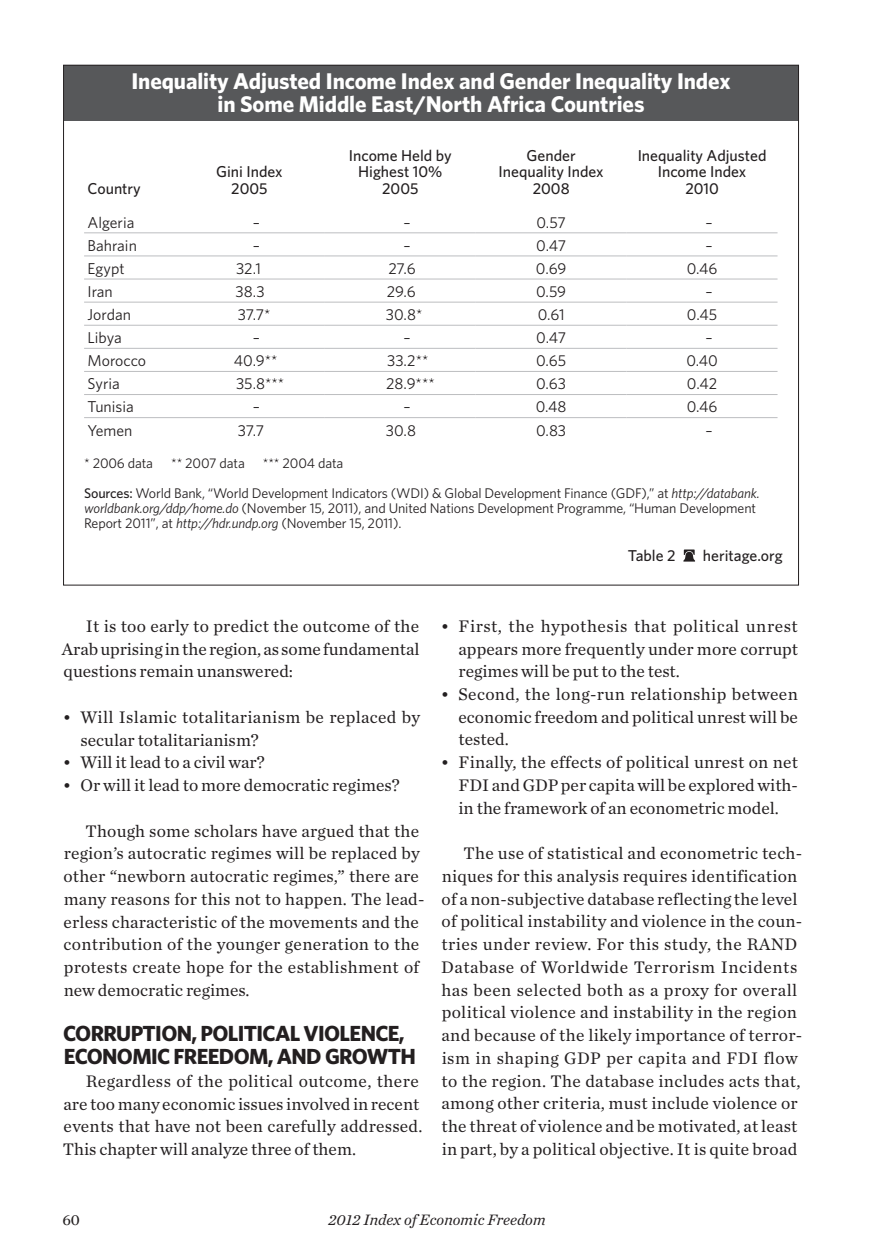
<style>
.page{position:relative;width:882px;height:1260px;background:#fff}
.page>*{position:absolute;margin:0;border:0;box-sizing:border-box;transform-origin:0 0}
.t1{font:700 22.75px/23.6px "Whitney";letter-spacing:-.005em;color:#fff;text-align:center}
.t2{font:700 21.88px/22.8px "Whitney";letter-spacing:-.03em;color:#231f20}
.t3{font:17.5px/22.8px "Chronicle Text G1";letter-spacing:.01em;color:#231f20;text-align:justify}
.t4{font:15.75px "Whitney";color:#231f20}
.t5{font:500 15.75px/16.6px "Whitney";color:#231f20;text-align:center}
.t6{font:italic 15.75px "Chronicle Text G1";color:#231f20}
.t7{font:15.75px "Chronicle Text G1";color:#231f20}
.t8{font:14px/29.8px "Whitney";letter-spacing:-.01em;color:#231f20}
.s1{font-weight:500}
.s2{font-style:italic}
</style>
<div class="page">
<div style="left:64px;top:65px;width:735px;height:56px;background:#57585a"></div>
<svg style="left:683px;top:550px;width:12px;height:12px"></svg>
<hr style="left:84px;top:232px;width:90px;height:1px;background:#bcbdc0">
<hr style="left:174px;top:232px;width:151px;height:1px;background:#bcbdc0">
<hr style="left:325px;top:232px;width:151px;height:1px;background:#bcbdc0">
<hr style="left:476px;top:232px;width:151px;height:1px;background:#bcbdc0">
<hr style="left:627px;top:232px;width:151px;height:1px;background:#bcbdc0">
<hr style="left:84px;top:255px;width:90px;height:1px;background:#bcbdc0">
<hr style="left:174px;top:255px;width:151px;height:1px;background:#bcbdc0">
<hr style="left:325px;top:255px;width:151px;height:1px;background:#bcbdc0">
<hr style="left:476px;top:255px;width:151px;height:1px;background:#bcbdc0">
<hr style="left:627px;top:255px;width:151px;height:1px;background:#bcbdc0">
<hr style="left:84px;top:279px;width:90px;height:1px;background:#bcbdc0">
<hr style="left:174px;top:279px;width:151px;height:1px;background:#bcbdc0">
<hr style="left:325px;top:279px;width:151px;height:1px;background:#bcbdc0">
<hr style="left:476px;top:279px;width:151px;height:1px;background:#bcbdc0">
<hr style="left:627px;top:279px;width:151px;height:1px;background:#bcbdc0">
<hr style="left:84px;top:302px;width:90px;height:1px;background:#bcbdc0">
<hr style="left:174px;top:302px;width:151px;height:1px;background:#bcbdc0">
<hr style="left:325px;top:302px;width:151px;height:1px;background:#bcbdc0">
<hr style="left:476px;top:302px;width:151px;height:1px;background:#bcbdc0">
<hr style="left:627px;top:302px;width:151px;height:1px;background:#bcbdc0">
<hr style="left:84px;top:325px;width:90px;height:1px;background:#bcbdc0">
<hr style="left:174px;top:325px;width:151px;height:1px;background:#bcbdc0">
<hr style="left:325px;top:325px;width:151px;height:1px;background:#bcbdc0">
<hr style="left:476px;top:325px;width:151px;height:1px;background:#bcbdc0">
<hr style="left:627px;top:325px;width:151px;height:1px;background:#bcbdc0">
<hr style="left:84px;top:348px;width:90px;height:1px;background:#bcbdc0">
<hr style="left:174px;top:348px;width:151px;height:1px;background:#bcbdc0">
<hr style="left:325px;top:348px;width:151px;height:1px;background:#bcbdc0">
<hr style="left:476px;top:348px;width:151px;height:1px;background:#bcbdc0">
<hr style="left:627px;top:348px;width:151px;height:1px;background:#bcbdc0">
<hr style="left:84px;top:371px;width:90px;height:1px;background:#bcbdc0">
<hr style="left:174px;top:371px;width:151px;height:1px;background:#bcbdc0">
<hr style="left:325px;top:371px;width:151px;height:1px;background:#bcbdc0">
<hr style="left:476px;top:371px;width:151px;height:1px;background:#bcbdc0">
<hr style="left:627px;top:371px;width:151px;height:1px;background:#bcbdc0">
<hr style="left:84px;top:394px;width:90px;height:1px;background:#bcbdc0">
<hr style="left:174px;top:394px;width:151px;height:1px;background:#bcbdc0">
<hr style="left:325px;top:394px;width:151px;height:1px;background:#bcbdc0">
<hr style="left:476px;top:394px;width:151px;height:1px;background:#bcbdc0">
<hr style="left:627px;top:394px;width:151px;height:1px;background:#bcbdc0">
<hr style="left:84px;top:417px;width:90px;height:1px;background:#bcbdc0">
<hr style="left:174px;top:417px;width:151px;height:1px;background:#bcbdc0">
<hr style="left:325px;top:417px;width:151px;height:1px;background:#bcbdc0">
<hr style="left:476px;top:417px;width:151px;height:1px;background:#bcbdc0">
<hr style="left:627px;top:417px;width:151px;height:1px;background:#bcbdc0">
<h1 class="t1" style="left:131px;top:68px;width:601px">Inequality Adjusted Income Index and Gender Inequality Index in Some Middle East/North Africa Countries</h1>
<p class="t5" style="left:88px;top:180px;width:55px">Country</p>
<p class="t5" style="left:216px;top:163px;width:68px">Gini Index<br>2005</p>
<p class="t5" style="left:349px;top:147px;width:104px">Income Held by<br>Highest 10%<br>2005</p>
<p class="t5" style="left:499px;top:147px;width:107px">Gender<br>Inequality Index<br>2008</p>
<p class="t5" style="left:638px;top:147px;width:130px">Inequality Adjusted<br>Income Index<br>2010</p>
<p class="t4" style="left:88px;top:212px;width:48px">Algeria</p>
<p class="t4" style="left:253px;top:212px;width:9px">–</p>
<p class="t4" style="left:404px;top:212px;width:9px">–</p>
<p class="t4" style="left:537px;top:212px;width:31px">0.57</p>
<p class="t4" style="left:705px;top:212px;width:9px">–</p>
<p class="t4" style="left:88px;top:235px;width:51px">Bahrain</p>
<p class="t4" style="left:253px;top:235px;width:9px">–</p>
<p class="t4" style="left:404px;top:235px;width:9px">–</p>
<p class="t4" style="left:536px;top:235px;width:31px">0.47</p>
<p class="t4" style="left:705px;top:235px;width:9px">–</p>
<p class="t4" style="left:88px;top:258px;width:39px">Egypt</p>
<p class="t4" style="left:236px;top:258px;width:26px">32.1</p>
<p class="t4" style="left:388px;top:258px;width:29px">27.6</p>
<p class="t4" style="left:536px;top:258px;width:32px">0.69</p>
<p class="t4" style="left:687px;top:258px;width:32px">0.46</p>
<p class="t4" style="left:88px;top:281px;width:27px">Iran</p>
<p class="t4" style="left:235px;top:281px;width:31px">38.3</p>
<p class="t4" style="left:387px;top:281px;width:31px">29.6</p>
<p class="t4" style="left:536px;top:281px;width:32px">0.59</p>
<p class="t4" style="left:705px;top:281px;width:9px">–</p>
<p class="t4" style="left:88px;top:304px;width:45px">Jordan</p>
<p class="t4" style="left:238px;top:304px;width:34px">37.7*</p>
<p class="t4" style="left:386px;top:304px;width:38px">30.8*</p>
<p class="t4" style="left:538px;top:304px;width:28px">0.61</p>
<p class="t4" style="left:687px;top:304px;width:32px">0.45</p>
<p class="t4" style="left:88px;top:327px;width:36px">Libya</p>
<p class="t4" style="left:253px;top:327px;width:9px">–</p>
<p class="t4" style="left:404px;top:327px;width:9px">–</p>
<p class="t4" style="left:536px;top:327px;width:31px">0.47</p>
<p class="t4" style="left:705px;top:327px;width:9px">–</p>
<p class="t4" style="left:88px;top:350px;width:60px">Morocco</p>
<p class="t4" style="left:234px;top:350px;width:45px">40.9**</p>
<p class="t4" style="left:387px;top:350px;width:43px">33.2**</p>
<p class="t4" style="left:536px;top:350px;width:32px">0.65</p>
<p class="t4" style="left:686px;top:350px;width:33px">0.40</p>
<p class="t4" style="left:88px;top:373px;width:34px">Syria</p>
<p class="t4" style="left:236px;top:373px;width:50px">35.8***</p>
<p class="t4" style="left:386px;top:373px;width:50px">28.9***</p>
<p class="t4" style="left:536px;top:373px;width:31px">0.63</p>
<p class="t4" style="left:687px;top:373px;width:32px">0.42</p>
<p class="t4" style="left:88px;top:397px;width:48px">Tunisia</p>
<p class="t4" style="left:253px;top:397px;width:9px">–</p>
<p class="t4" style="left:404px;top:397px;width:9px">–</p>
<p class="t4" style="left:536px;top:397px;width:32px">0.48</p>
<p class="t4" style="left:687px;top:397px;width:32px">0.46</p>
<p class="t4" style="left:88px;top:420px;width:46px">Yemen</p>
<p class="t4" style="left:238px;top:420px;width:28px">37.7</p>
<p class="t4" style="left:386px;top:420px;width:32px">30.8</p>
<p class="t4" style="left:536px;top:420px;width:32px">0.83</p>
<p class="t4" style="left:705px;top:420px;width:9px">–</p>
<p class="t8" style="left:84px;top:448px;width:71px">* 2006 data</p>
<p class="t8" style="left:171px;top:448px;width:75px">** 2007 data</p>
<p class="t8" style="left:84px;top:448px;width:677px;text-indent:179px">*** 2004 data<br><span class="s1">Sources:</span> World Bank, “World Development Indicators (WDI) &amp; Global Development Finance (GDF),” at <span class="s2">http://databank.</span></p>
<p class="t8" style="left:84px;top:500px;width:674px;line-height:14.9px"><span class="s2">worldbank.org/ddp/home.do</span> (November 15, 2011), and United Nations Development Programme, “Human Development<br>Report 2011”, at <span class="s2">http://hdr.undp.org</span> (November 15, 2011).</p>
<p class="t5" style="left:628px;top:547px;width:49px">Table 2</p>
<p class="t5" style="left:703px;top:547px;width:81px">heritage.org</p>
<p class="t3" style="left:62px;top:614px;width:359px;text-indent:24px">It is too early to predict the outcome of the Arab uprising in the region, as some fundamental questions remain unanswered:</p>
<p class="t3" style="left:80px;top:705px;width:341px;text-indent:-18px">• Will Islamic totalitarianism be replaced by secular totalitarianism?</p>
<p class="t3" style="left:63px;top:750px;width:203px">• Will it lead to a civil war?</p>
<p class="t3" style="left:63px;top:773px;width:338px">• Or will it lead to more democratic regimes?</p>
<p class="t3" style="left:64px;top:818px;width:362px;text-align:left;text-indent:22px">Though some scholars have argued that the region’s autocratic regimes will be replaced by other “newborn autocratic regimes,” there are many reasons for this not to happen. The lead&shy;erless characteristic of the movements and the contribution of the younger generation to the protests create hope for the establishment of new democratic regimes.</p>
<p class="t2" style="left:63px;top:1022px;width:350px">Corruption, Political Violence,<br>Economic Freedom, and Growth</p>
<p class="t3" style="left:63px;top:1069px;width:361px;text-align:left;text-indent:23px">Regardless of the political outcome, there are too many economic issues involved in recent events that have not been carefully addressed.<br>This chapter will analyze three of them.</p>
<p class="t3" style="left:458px;top:614px;width:341px;text-indent:-17px">• First, the hypothesis that political unrest appears more frequently under more corrupt regimes will be put to the test.</p>
<p class="t3" style="left:458px;top:682px;width:341px;text-indent:-17px">• Second, the long-run relationship between economic freedom and political unrest will be tested.</p>
<p class="t3" style="left:458px;top:750px;width:341px;text-indent:-17px">• Finally, the effects of political unrest on net FDI and GDP per capita will be explored with&shy;in the framework of an econometric model.</p>
<p class="t3" style="left:441px;top:841px;width:363px;text-align:left;text-indent:22px">The use of statistical and econometric tech&shy;niques for this analysis requires identification of a non-subjective database reflecting the level of political instability and violence in the coun&shy;tries under review. For this study, the RAND Database of Worldwide Terrorism Incidents has been selected both as a proxy for overall political violence and instability in the region and because of the likely importance of terror&shy;ism in shaping GDP per capita and FDI flow to the region. The database includes acts that, among other criteria, must include violence or the threat of violence and be motivated, at least in part, by a political objective. It is quite broad</p>
<p class="t7" style="left:62px;top:1208px;width:19px">60</p>
<p class="t6" style="left:328px;top:1207px;width:219px">2012 Index of Economic Freedom</p>
</div>
